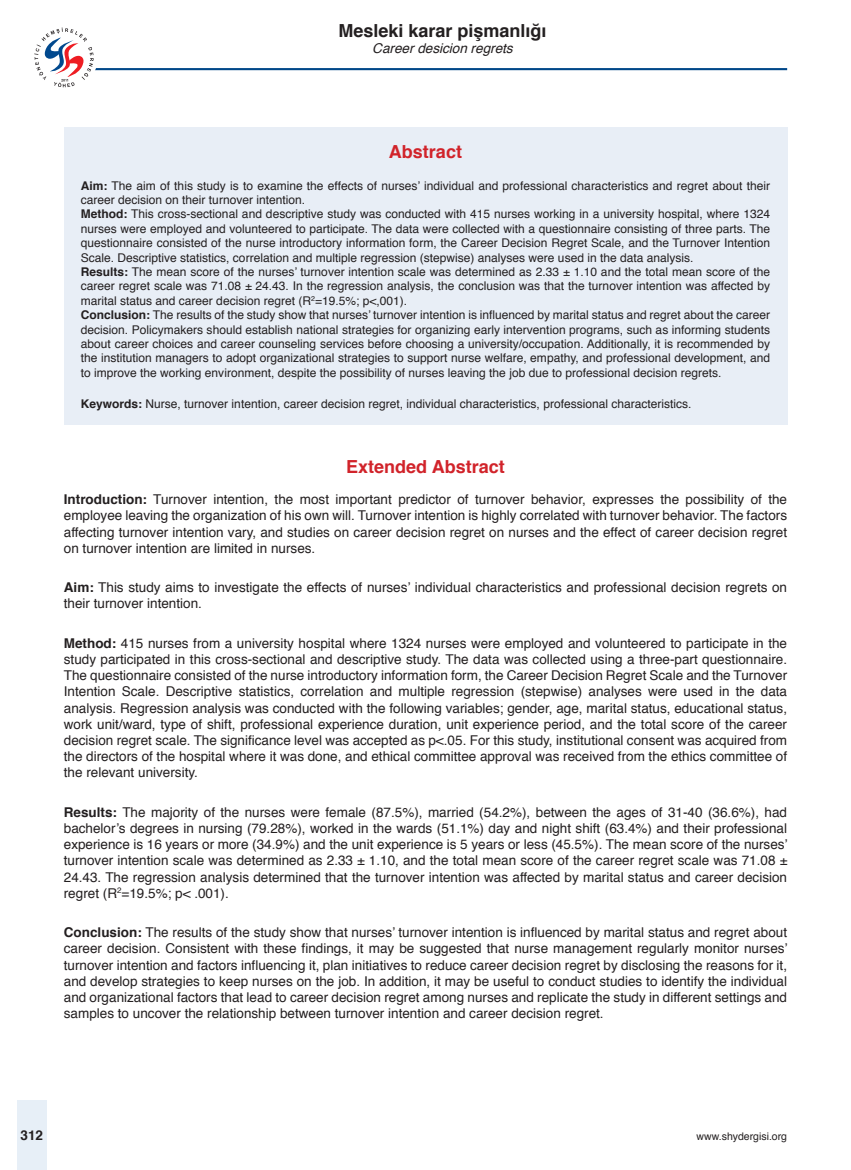
<style>
.page{position:relative;width:851px;height:1170px;background:#fff}
.page>*{position:absolute;margin:0;border:0;box-sizing:border-box;transform-origin:0 0}
.t1{font:700 18px "Helvetica";color:#231f20}
.Başlık_1{font:700 18px "Helvetica";color:#d1232a}
.Öz_başlık{font:700 18px "Helvetica";color:#d1232a}
.Paragraf{font:13.5px/16.2px "Helvetica";color:#231f20;text-align:justify}
.t2{font:italic 13.5px "Helvetica";color:#231f20}
.t3{font:700 13.5px "Helvetica";color:#231f20}
.Öz{font:12px/14.4px "Helvetica";color:#231f20;text-align:justify}
.Anahtar_kelimeler{font:12px "Helvetica";color:#231f20}
.t4{font:10.5px "Helvetica";color:#231f20}
.s1{font-weight:700}
</style>
<div class="page">
<hr style="left:64px;top:68px;width:723px;height:2px;background:#004789">
<div style="left:30px;top:24px;width:68px;height:66px;background:#fff;border-radius:50%"></div>
<svg style="left:34px;top:28px;width:60px;height:59px"></svg>
<div style="left:17px;top:1099px;width:30px;height:70px;background:#e7eff7"></div>
<div style="left:64px;top:128px;width:723px;height:297px;background:#e8eef6"></div>
<h1 class="t1" style="left:338px;top:16px;width:210px">Mesleki karar pişmanlığı</h1>
<p class="t2" style="left:372px;top:38px;width:147px">Careerdesicionregrets</p>
<p class="Öz_başlık" style="left:389px;top:137px;width:75px">Abstract</p>
<p class="Öz" style="left:81px;top:178px;width:690px"><span class="s1">Aim:</span> The aim of this study is to examine the effects of nurses’ individual and professional characteristics and regret about their career decision on their turnover intention.</p>
<p class="Öz" style="left:81px;top:207px;width:690px"><span class="s1">Method:</span> This cross-sectional and descriptive study was conducted with 415 nurses working in a university hospital, where 1324 nurses were employed and volunteered to participate. The data were collected with a questionnaire consisting of three parts. The questionnaire consisted of the nurse introductory information form, the Career Decision Regret Scale, and the Turnover Intention Scale. Descriptive statistics, correlation and multiple regression (stepwise) analyses were used in the data analysis.</p>
<p class="Öz" style="left:81px;top:265px;width:690px"><span class="s1">Results:</span> The mean score of the nurses’ turnover intention scale was determined as 2.33 ± 1.10 and the total mean score of the career regret scale was 71.08 ± 24.43. In the regression analysis, the conclusion was that the turnover intention was affected by marital status and career decision regret (R<sup>2</sup>=19.5%; p&lt;,001).</p>
<p class="Öz" style="left:81px;top:308px;width:690px"><span class="s1">Conclusion:</span> The results of the study show that nurses’ turnover intention is influenced by marital status and regret about the career decision. Policymakers should establish national strategies for organizing early intervention programs, such as informing students about career choices and career counseling services before choosing a university/occupation. Additionally, it is recommended by the institution managers to adopt organizational strategies to support nurse welfare, empathy, and professional development, and to improve the working environment, despite the possibility of nurses leaving the job due to professional decision regrets.</p>
<p class="Anahtar_kelimeler" style="left:81px;top:395px;width:612px"><span class="s1">Keywords:</span> Nurse, turnover intention, career decision regret, individual characteristics, professional characteristics.</p>
<p class="Başlık_1" style="left:346px;top:452px;width:160px">Extended Abstract</p>
<p class="Paragraf" style="left:64px;top:491px;width:724px"><span class="s1">Introduction:</span> Turnover intention, the most important predictor of turnover behavior, expresses the possibility of the employee leaving the organization of his own will. Turnover intention is highly correlated with turnover behavior. The factors affecting turnover intention vary, and studies on career decision regret on nurses and the effect of career decision regret on turnover intention are limited in nurses.</p>
<p class="Paragraf" style="left:64px;top:579px;width:724px"><span class="s1">Aim:</span> This study aims to investigate the effects of nurses’ individual characteristics and professional decision regrets on their turnover intention.</p>
<p class="Paragraf" style="left:64px;top:635px;width:724px"><span class="s1">Method:</span> 415 nurses from a university hospital where 1324 nurses were employed and volunteered to participate in the study participated in this cross-sectional and descriptive study. The data was collected using a three-part questionnaire.<br>The questionnaire consisted of the nurse introductory information form, the Career Decision Regret Scale and the Turnover Intention Scale. Descriptive statistics, correlation and multiple regression (stepwise) analyses were used in the data analysis. Regression analysis was conducted with the following variables; gender, age, marital status, educational status, work unit/ward, type of shift, professional experience duration, unit experience period, and the total score of the career decision regret scale. The significance level was accepted as p&lt;.05. For this study, institutional consent was acquired from the directors of the hospital where it was done, and ethical committee approval was received from the ethics committee of the relevant university.</p>
<p class="Paragraf" style="left:64px;top:804px;width:725px"><span class="s1">Results:</span> The majority of the nurses were female (87.5%), married (54.2%), between the ages of 31-40 (36.6%), had bachelor’s degrees in nursing (79.28%), worked in the wards (51.1%) day and night shift (63.4%) and their professional experience is 16 years or more (34.9%) and the unit experience is 5 years or less (45.5%). The mean score of the nurses’ turnover intention scale was determined as 2.33 ± 1.10, and the total mean score of the career regret scale was 71.08 ± 24.43. The regression analysis determined that the turnover intention was affected by marital status and career decision regret (R<sup>2</sup>=19.5%; p&lt; .001).</p>
<p class="Paragraf" style="left:64px;top:924px;width:725px"><span class="s1">Conclusion:</span> The results of the study show that nurses’ turnover intention is influenced by marital status and regret about career decision. Consistent with these findings, it may be suggested that nurse management regularly monitor nurses’ turnover intention and factors influencing it, plan initiatives to reduce career decision regret by disclosing the reasons for it, and develop strategies to keep nurses on the job. In addition, it may be useful to conduct studies to identify the individual and organizational factors that lead to career decision regret among nurses and replicate the study in different settings and samples to uncover the relationship between turnover intention and career decision regret.</p>
<p class="t3" style="left:21px;top:1124px;width:24px">312</p>
<p class="t4" style="left:696px;top:1128px;width:92px">www.shydergisi.org</p>
</div>
